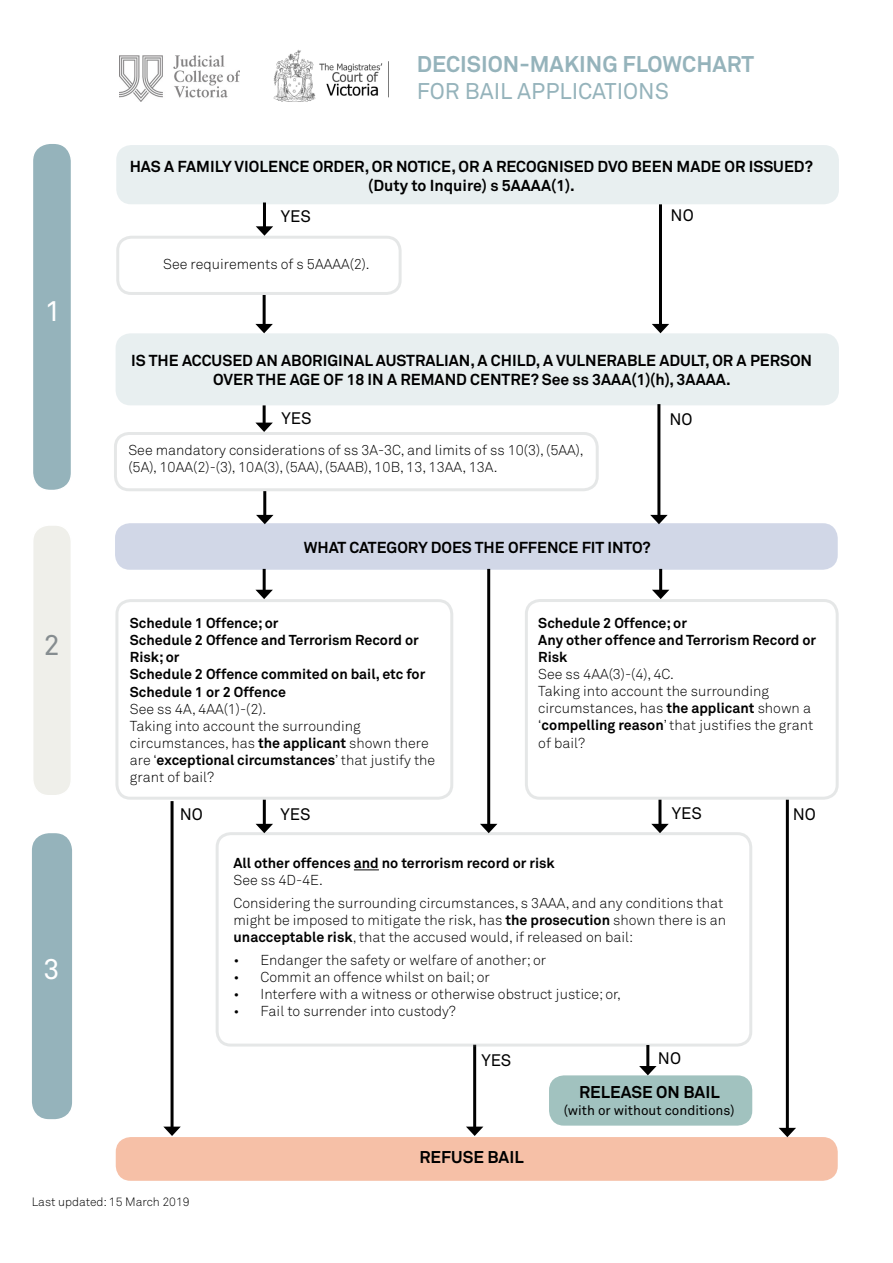
<style>
.page{position:relative;width:893px;height:1263px;background:#fff}
.page>*{position:absolute;margin:0;border:0;box-sizing:border-box;transform-origin:0 0}
.t1{font:28.5px "Akkurat Pro";color:#fff}
.t2{font:28.5px "Akkurat Pro";color:#868d90}
.t3{font:700 22.5px "Akkurat Pro";color:#95b3bb}
.t4{font:22.5px "Akkurat Pro";color:#95b3bb}
.t5{font:700 16.8px "Akkurat Pro";color:#000}
.t6{font:16.5px "Akkurat Pro";color:#000}
.t7{font:700 15.75px/18.9px "Akkurat Pro";color:#000;text-align:center}
.t8{font:14.25px/17.1px "Akkurat Light Pro";color:#000}
.t9{font:700 14.25px/17.1px "Akkurat Pro";color:#000}
.t10{font:13.5px "Akkurat Pro";color:#000}
.t11{font:12px "Akkurat Light Pro";color:#000}
.s1{font-family:"Akkurat Pro";font-weight:700}
.s2{font-family:"Akkurat Light Pro";font-weight:400}
</style>
<div class="page">
<div style="left:33px;top:525px;width:38px;height:271px;background:#efefea;border-radius:17px"></div>
<div style="left:32px;top:524px;width:40px;height:272px;border:2px solid #fff;border-radius:17px"></div>
<div style="left:32px;top:143px;width:40px;height:347px;background:#95b3bb;border-radius:18px"></div>
<div style="left:32px;top:142px;width:40px;height:349px;border:2px solid #fff;border-radius:18px"></div>
<div style="left:117px;top:335px;width:720px;height:69px;background:#e8eff0;border-radius:14px"></div>
<div style="left:116px;top:333px;width:723px;height:72px;border:3px solid #95b3bb;border-radius:14px"></div>
<div style="left:114px;top:432px;width:485px;height:59px;border:3px solid #868d90;border-radius:14px"></div>
<img style="left:119px;top:55px;width:120px;height:46px">
<img style="left:273px;top:50px;width:110px;height:52px">
<div style="left:117px;top:1138px;width:719px;height:41px;background:#f6c0a7;border-radius:14px"></div>
<div style="left:116px;top:1137px;width:722px;height:44px;border:3px solid #ed7e4b;border-radius:14px"></div>
<hr style="left:263px;top:405px;width:3px;height:20px;background:#000">
<svg style="left:256px;top:423px;width:17px;height:9px"></svg>
<hr style="left:659px;top:204px;width:3px;height:123px;background:#000">
<svg style="left:652px;top:324px;width:17px;height:9px"></svg>
<hr style="left:473px;top:1045px;width:3px;height:84px;background:#000">
<svg style="left:466px;top:1126px;width:17px;height:10px"></svg>
<div style="left:118px;top:147px;width:719px;height:56px;background:#e8eff0;border-radius:14px"></div>
<div style="left:116px;top:145px;width:723px;height:59px;border:3px solid #95b3bb;border-radius:14px"></div>
<div style="left:116px;top:236px;width:286px;height:59px;border:3px solid #868d90;border-radius:14px"></div>
<hr style="left:263px;top:202px;width:3px;height:27px;background:#000">
<svg style="left:256px;top:226px;width:17px;height:10px"></svg>
<div style="left:116px;top:525px;width:720px;height:43px;background:#d1d7e7;border-radius:14px"></div>
<div style="left:115px;top:523px;width:723px;height:47px;border:3px solid #25408f;border-radius:14px"></div>
<div style="left:115px;top:599px;width:338px;height:201px;border:3px solid #868d90;border-radius:14px"></div>
<div style="left:525px;top:599px;width:314px;height:201px;border:3px solid #868d90;border-radius:14px"></div>
<div style="left:216px;top:832px;width:536px;height:214px;border:3px solid #868d90;border-radius:14px"></div>
<svg style="left:354px;top:869px;width:25px;height:1px"></svg>
<div style="left:550px;top:1077px;width:201px;height:47px;background:#a1c2bf;border-radius:14px"></div>
<div style="left:549px;top:1075px;width:203px;height:50px;border:3px solid #377d76;border-radius:14px"></div>
<hr style="left:171px;top:801px;width:3px;height:328px;background:#000">
<svg style="left:163px;top:1126px;width:18px;height:10px"></svg>
<hr style="left:646px;top:1045px;width:3px;height:24px;background:#000">
<svg style="left:639px;top:1066px;width:18px;height:9px"></svg>
<hr style="left:786px;top:800px;width:3px;height:330px;background:#000">
<svg style="left:779px;top:1128px;width:17px;height:9px"></svg>
<hr style="left:658px;top:800px;width:3px;height:26px;background:#000">
<svg style="left:651px;top:824px;width:18px;height:9px"></svg>
<hr style="left:263px;top:800px;width:3px;height:26px;background:#000">
<svg style="left:256px;top:824px;width:17px;height:9px"></svg>
<hr style="left:487px;top:569px;width:3px;height:257px;background:#000">
<svg style="left:480px;top:824px;width:17px;height:9px"></svg>
<hr style="left:263px;top:569px;width:3px;height:23px;background:#000">
<svg style="left:255px;top:590px;width:18px;height:9px"></svg>
<hr style="left:659px;top:569px;width:3px;height:23px;background:#000">
<svg style="left:652px;top:590px;width:17px;height:9px"></svg>
<hr style="left:263px;top:491px;width:3px;height:26px;background:#000">
<svg style="left:256px;top:515px;width:17px;height:9px"></svg>
<hr style="left:263px;top:295px;width:3px;height:32px;background:#000">
<svg style="left:255px;top:324px;width:18px;height:9px"></svg>
<div style="left:33px;top:834px;width:38px;height:284px;background:#95b3bb;border-radius:17px"></div>
<div style="left:32px;top:833px;width:40px;height:286px;border:2px solid #95b3bb;border-radius:17px"></div>
<hr style="left:657px;top:404px;width:3px;height:113px;background:#000">
<svg style="left:650px;top:515px;width:18px;height:9px"></svg>
<h2 class="t3" style="left:417px;top:50px;width:339px">DECISION-MAKING FLOWCHART</h2>
<h2 class="t4" style="left:417px;top:78px;width:254px">FOR BAIL APPLICATIONS</h2>
<p class="t7" style="left:130px;top:158px;width:685px">HAS A FAMILY VIOLENCE ORDER, OR NOTICE, OR A RECOGNISED DVO BEEN MADE OR ISSUED? (Duty to Inquire) s 5AAAA(1).</p>
<h1 class="t1" style="left:45px;top:295px;width:17px">1</h1>
<h1 class="t2" style="left:44px;top:628px;width:17px">2</h1>
<h1 class="t1" style="left:43px;top:953px;width:17px">3</h1>
<p class="t6" style="left:281px;top:207px;width:32px">YES</p>
<p class="t8" style="left:163px;top:256px;width:208px">See requirements of s 5AAAA(2).</p>
<p class="t6" style="left:671px;top:206px;width:25px">NO</p>
<p class="t7" style="left:131px;top:351px;width:682px">IS THE ACCUSED AN ABORIGINAL AUSTRALIAN, A CHILD, A VULNERABLE ADULT, OR A PERSON<br>OVER THE AGE OF 18 IN A REMAND CENTRE? See ss 3AAA(1)(h), 3AAAA.</p>
<p class="t6" style="left:282px;top:409px;width:32px">YES</p>
<p class="t8" style="left:128px;top:442px;width:456px">See mandatory considerations of ss 3A-3C, and limits of ss 10(3), (5AA), (5A), 10AA(2)-(3), 10A(3), (5AA), (5AAB), 10B, 13, 13AA, 13A.</p>
<p class="t6" style="left:669px;top:410px;width:25px">NO</p>
<p class="t7" style="left:304px;top:538px;width:349px">WHAT CATEGORY DOES THE OFFENCE FIT INTO?</p>
<p class="t9" style="left:130px;top:615px;width:297px">Schedule 1 Offence; or<br>Schedule 2 Offence and Terrorism Record or<br>Risk; or<br>Schedule 2 Offence commited on bail, etc for<br>Schedule 1 or 2 Offence</p>
<p class="t8" style="left:130px;top:700px;width:300px">See ss 4A, 4AA(1)-(2).<br>Taking into account the surrounding circumstances, has <span class="s1">the applicant</span> shown there</p>
<p class="t9" style="left:130px;top:751px;width:307px"><span class="s2">are ‘</span>exceptional circumstances<span class="s2">’ that justify the</span></p>
<p class="t8" style="left:130px;top:769px;width:86px">grant of bail?</p>
<p class="t9" style="left:538px;top:614px;width:279px">Schedule 2 Offence; or<br>Any other offence and Terrorism Record or<br>Risk</p>
<p class="t8" style="left:538px;top:666px;width:276px">See ss 4AA(3)-(4), 4C.<br>Taking into account the surrounding circumstances, has <span class="s1">the applicant</span> shown a ‘<span class="s1">compelling reason</span>’ that justifies the grant of bail?</p>
<p class="t6" style="left:180px;top:805px;width:25px">NO</p>
<p class="t6" style="left:280px;top:805px;width:32px">YES</p>
<p class="t6" style="left:672px;top:804px;width:32px">YES</p>
<p class="t6" style="left:793px;top:805px;width:25px">NO</p>
<p class="t9" style="left:233px;top:855px;width:323px">All other offences and no terrorism record or risk</p>
<p class="t8" style="left:233px;top:869px;width:491px;line-height:22.5px">See ss 4D-4E.<br>Considering the surrounding circumstances, s 3AAA, and any conditions that</p>
<p class="t8" style="left:233px;top:912px;width:494px">might be imposed to mitigate the risk, has <span class="s1">the prosecution</span> shown there is an <span class="s1">unacceptable risk</span>, that the accused would, if released on bail:</p>
<p class="t8" style="left:233px;top:951px;width:314px">• Endanger the safety or welfare of another; or</p>
<p class="t8" style="left:233px;top:968px;width:258px">• Commit an offence whilst on bail; or</p>
<p class="t8" style="left:233px;top:985px;width:389px">• Interfere with a witness or otherwise obstruct justice; or,</p>
<p class="t8" style="left:233px;top:1002px;width:224px">• Fail to surrender into custody?</p>
<p class="t6" style="left:481px;top:1050px;width:32px">YES</p>
<p class="t6" style="left:658px;top:1048px;width:25px">NO</p>
<p class="t5" style="left:419px;top:1147px;width:106px">REFUSE BAIL</p>
<p class="t5" style="left:579px;top:1082px;width:142px">RELEASE ON BAIL</p>
<p class="t10" style="left:564px;top:1102px;width:172px">(with or without conditions)</p>
<p class="t11" style="left:32px;top:1195px;width:159px">Last updated: 15 March 2019</p>
</div>
